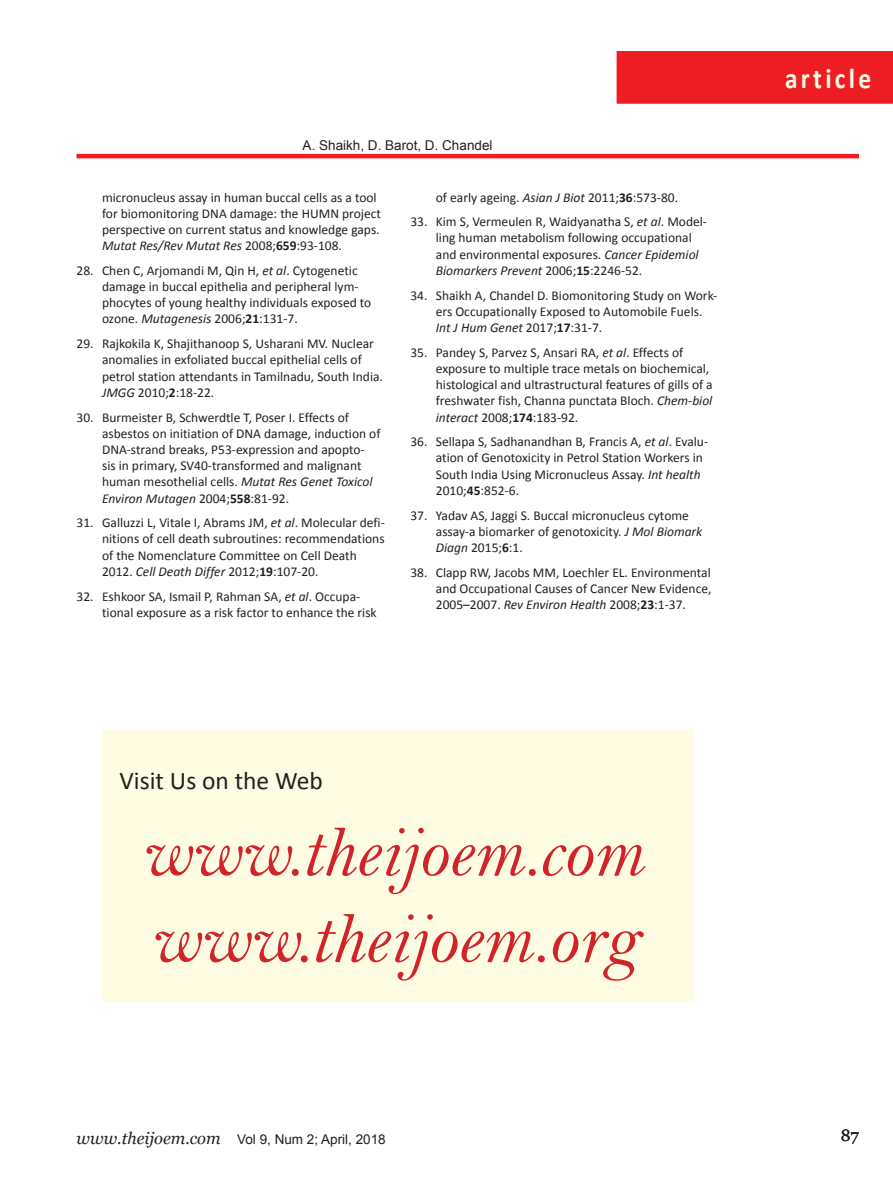
<style>
.page{position:relative;width:893px;height:1191px;background:#fff}
.page>*{position:absolute;margin:0;border:0;box-sizing:border-box;transform-origin:0 0}
.t1{font:72px "Bell MT Italic";color:#d1232a}
.t2{font:700 28.8px "Calibri";letter-spacing:.13em;color:#fffce4;scale:.88 1}
.t3{font:25.5px "Calibri";color:#231f20}
.t4{font:16.5px "Georgia";color:#231f20}
.t5{font:13.5px/16.2px "Calibri";color:#231f20}
.Running_Auth{font:13.5px "Arial";color:#231f20}
.s1{font-style:italic}
.s2{font-weight:700}
.s3{font-family:"Georgia";font-style:italic;font-size:16.5px}
</style>
<div class="page">
<hr style="left:77px;top:154px;width:782px;height:4px;background:#ee1d23">
<div style="left:617px;top:51px;width:276px;height:53px;background:#ee1d23"></div>
<div style="left:102px;top:729px;width:591px;height:272px;background:#fffce4"></div>
<p class="Running_Auth" style="left:303px;top:136px;width:191px">A. Shaikh, D. Barot, D. Chandel</p>
<p class="t5" style="left:102px;top:188px;width:280px">micronucleus assay in human buccal cells as a tool for biomonitoring DNA damage: the HUMN project perspective on current status and knowledge gaps.<br><span class="s1">Mutat Res/Rev Mutat Res</span> 2008;<span class="s2">659</span>:93-108.</p>
<p class="t5" style="left:102px;top:262px;width:271px;text-indent:-26px">28. Chen C, Arjomandi M, Qin H, <span class="s1">et al</span>. Cytogenetic damage in buccal epithelia and peripheral lym&shy;phocytes of young healthy individuals exposed to ozone. <span class="s1">Mutagenesis</span> 2006;<span class="s2">21</span>:131-7.</p>
<p class="t5" style="left:102px;top:335px;width:282px;text-indent:-26px">29. Rajkokila K, Shajithanoop S, Usharani MV. Nuclear anomalies in exfoliated buccal epithelial cells of petrol station attendants in Tamilnadu, South India.<br><span class="s1">JMGG</span> 2010;<span class="s2">2</span>:18-22.</p>
<p class="t5" style="left:102px;top:408px;width:280px;text-indent:-26px">30. Burmeister B, Schwerdtle T, Poser I. Effects of asbestos on initiation of DNA damage, induction of DNA-strand breaks, P53-expression and apopto&shy;sis in primary, SV40-transformed and malignant human mesothelial cells. <span class="s1">Mutat Res Genet Toxicol Environ Mutagen</span> 2004;<span class="s2">558</span>:81-92.</p>
<p class="t5" style="left:102px;top:514px;width:284px;text-indent:-26px">31. Galluzzi L, Vitale I, Abrams JM, <span class="s1">et al</span>. Molecular defi&shy;nitions of cell death subroutines: recommendations of the Nomenclature Committee on Cell Death 2012. <span class="s1">Cell Death Differ</span> 2012;<span class="s2">19</span>:107-20.</p>
<p class="t5" style="left:102px;top:587px;width:276px;text-indent:-26px">32. Eshkoor SA, Ismail P, Rahman SA, <span class="s1">et al</span>. Occupa&shy;tional exposure as a risk factor to enhance the risk</p>
<p class="t5" style="left:436px;top:188px;width:244px">of early ageing. <span class="s1">Asian J Biot</span> 2011;<span class="s2">36</span>:573-80.</p>
<p class="t5" style="left:436px;top:213px;width:273px;text-indent:-26px">33. Kim S, Vermeulen R, Waidyanatha S, <span class="s1">et al</span>. Model&shy;ling human metabolism following occupational and environmental exposures. <span class="s1">Cancer Epidemiol Biomarkers Prevent</span> 2006;<span class="s2">15</span>:2246-52.</p>
<p class="t5" style="left:436px;top:286px;width:283px;text-indent:-26px">34. Shaikh A, Chandel D. Biomonitoring Study on Work&shy;ers Occupationally Exposed to Automobile Fuels.<br><span class="s1">Int J Hum Genet</span> 2017;<span class="s2">17</span>:31-7.</p>
<p class="t5" style="left:436px;top:343px;width:278px;text-indent:-26px">35. Pandey S, Parvez S, Ansari RA, <span class="s1">et al</span>. Effects of exposure to multiple trace metals on biochemical, histological and ultrastructural features of gills of a freshwater fish, Channa punctata Bloch. <span class="s1">Chem-biol interact</span> 2008;<span class="s2">174</span>:183-92.</p>
<p class="t5" style="left:436px;top:433px;width:274px;text-indent:-26px">36. Sellapa S, Sadhanandhan B, Francis A, <span class="s1">et al</span>. Evalu&shy;ation of Genotoxicity in Petrol Station Workers in South India Using Micronucleus Assay. <span class="s1">Int health </span>2010;<span class="s2">45</span>:852-6.</p>
<p class="t5" style="left:436px;top:506px;width:268px;text-indent:-26px">37. Yadav AS, Jaggi S. Buccal micronucleus cytome assay-a biomarker of genotoxicity. <span class="s1">J Mol Biomark<br>Diagn</span> 2015;<span class="s2">6</span>:1.</p>
<p class="t5" style="left:436px;top:563px;width:277px;text-align:justify;text-indent:-26px">38. Clapp RW, Jacobs MM, Loechler EL. Environmental and Occupational Causes of Cancer New Evidence, 2005–2007. <span class="s1">Rev Environ Health</span> 2008;<span class="s2">23</span>:1-37.</p>
<p class="t3" style="left:120px;top:764px;width:205px">Visit Us on the Web</p>
<p class="t1" style="left:140px;top:809px;width:504px">www.theijoem.com</p>
<p class="t1" style="left:149px;top:896px;width:489px">www.theijoem.org</p>
<h2 class="t2" style="left:785px;top:60px;width:99px">article</h2>
<p class="Running_Auth" style="left:77px;top:1130px;width:311px"><span class="s3">www.theijoem.com</span> Vol 9, Num 2; April, 2018</p>
<p class="t4" style="left:841px;top:1125px;width:20px">87</p>
</div>
